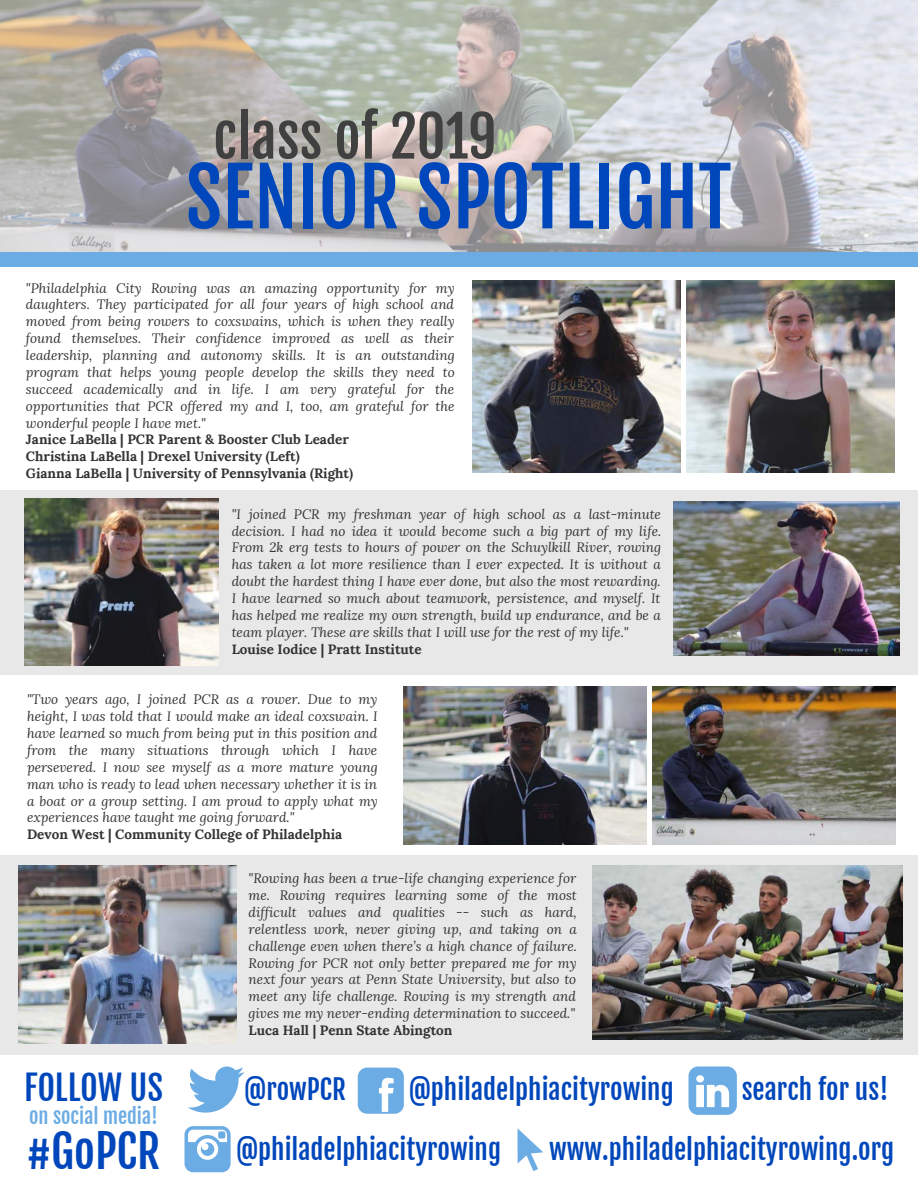
<style>
.page{position:relative;width:918px;height:1188px;background:#fff}
.page>*{position:absolute;margin:0;border:0;box-sizing:border-box;transform-origin:0 0}
.t1{font:78.75px "Fjalla One";color:#0047bb}
.t2{font:56.25px "Fjalla One";color:#404040}
.t3{font:45px "Fjalla One";color:#0047bb}
.t4{font:33.75px "Fjalla One";color:#0047bb}
.t5{font:27px "Fjalla One";color:#0047bb}
.t6{font:20.25px "Fjalla One";color:#6cace4}
.t7{font:italic 13.5px/16.8px "Lora";color:#333;text-align:justify}
.t8{font:700 13.5px/16.8px "Lora";color:#333}
</style>
<div class="page">
<div style="left:0;top:855px;width:918px;height:199px;background:#e8e8e8"></div>
<div style="left:0;top:490px;width:918px;height:185px;background:#e8e8e8"></div>
<div style="left:0;top:0;width:918px;height:258px;background:#fff;opacity:.5"></div>
<div style="left:0;top:252px;width:918px;height:15px;background:#6cace4"></div>
<img style="left:472px;top:280px;width:208px;height:192px">
<img style="left:686px;top:280px;width:208px;height:192px">
<img style="left:25px;top:498px;width:194px;height:168px">
<img style="left:674px;top:502px;width:226px;height:154px">
<img style="left:404px;top:686px;width:243px;height:159px">
<img style="left:652px;top:686px;width:243px;height:159px">
<img style="left:18px;top:865px;width:218px;height:179px">
<img style="left:593px;top:865px;width:309px;height:175px">
<svg style="left:188px;top:1066px;width:56px;height:47px"></svg>
<svg style="left:185px;top:1126px;width:46px;height:46px"></svg>
<svg style="left:358px;top:1068px;width:46px;height:46px;background:#85bae8"></svg>
<svg style="left:689px;top:1066px;width:48px;height:49px"></svg>
<svg style="left:518px;top:1129px;width:25px;height:42px"></svg>
<h2 class="t2" style="left:213px;top:102px;width:285px">class of 2019</h2>
<h1 class="t1" style="left:186px;top:149px;width:548px">SENIOR SPOTLIGHT</h1>
<p class="t7" style="left:26px;top:279px;width:431px">"Philadelphia City Rowing was an amazing opportunity for my daughters. They participated for all four years of high school and moved from being rowers to coxswains, which is when they really found themselves. Their confidence improved as well as their leadership, planning and autonomy skills. It is an outstanding program that helps young people develop the skills they need to succeed academically and in life. I am very grateful for the opportunities that PCR offered my and I, too, am grateful for the wonderful people I have met."</p>
<p class="t8" style="left:26px;top:430px;width:329px">Janice LaBella | PCR Parent &amp; Booster Club Leader<br>Christina LaBella | Drexel University (Left)<br>Gianna LaBella | University of Pennsylvania (Right)</p>
<p class="t7" style="left:232px;top:505px;width:431px">"I joined PCR my freshman year of high school as a last-minute decision. I had no idea it would become such a big part of my life.<br>From 2k erg tests to hours of power on the Schuylkill River, rowing has taken a lot more resilience than I ever expected. It is without a doubt the hardest thing I have ever done, but also the most rewarding.<br>I have learned so much about teamwork, persistence, and myself. It has helped me realize my own strength, build up endurance, and be a team player. These are skills that I will use for the rest of my life."</p>
<p class="t8" style="left:232px;top:639px;width:192px">Louise Iodice | Pratt Institute</p>
<p class="t7" style="left:27px;top:691px;width:352px">"Two years ago, I joined PCR as a rower. Due to my height, I was told that I would make an ideal coxswain. I have learned so much from being put in this position and from the many situations through which I have persevered. I now see myself as a more mature young man who is ready to lead when necessary whether it is in a boat or a group setting. I am proud to apply what my experiences have taught me going forward."</p>
<p class="t8" style="left:27px;top:825px;width:317px">Devon West | Community College of Philadelphia</p>
<p class="t7" style="left:249px;top:870px;width:330px">"Rowing has been a true-life changing experience for me. Rowing requires learning some of the most difficult values and qualities -- such as hard, relentless work, never giving up, and taking on a challenge even when there’s a high chance of failure.<br>Rowing for PCR not only better prepared me for my next four years at Penn State University, but also to meet any life challenge. Rowing is my strength and gives me my never-ending determination to succeed."</p>
<p class="t8" style="left:249px;top:1020px;width:205px">Luca Hall | Penn State Abington</p>
<h3 class="t4" style="left:24px;top:1067px;width:140px">FOLLOW US</h3>
<h3 class="t6" style="left:29px;top:1103px;width:130px">on social media!</h3>
<h3 class="t3" style="left:27px;top:1124px;width:135px">#GoPCR</h3>
<h3 class="t5" style="left:236px;top:1133px;width:266px">@philadelphiacityrowing</h3>
<h3 class="t5" style="left:245px;top:1073px;width:103px">@rowPCR</h3>
<h3 class="t5" style="left:409px;top:1073px;width:266px">@philadelphiacityrowing</h3>
<h3 class="t5" style="left:742px;top:1073px;width:148px">search for us!</h3>
<h3 class="t5" style="left:549px;top:1133px;width:347px">www.philadelphiacityrowing.org</h3>
</div>
